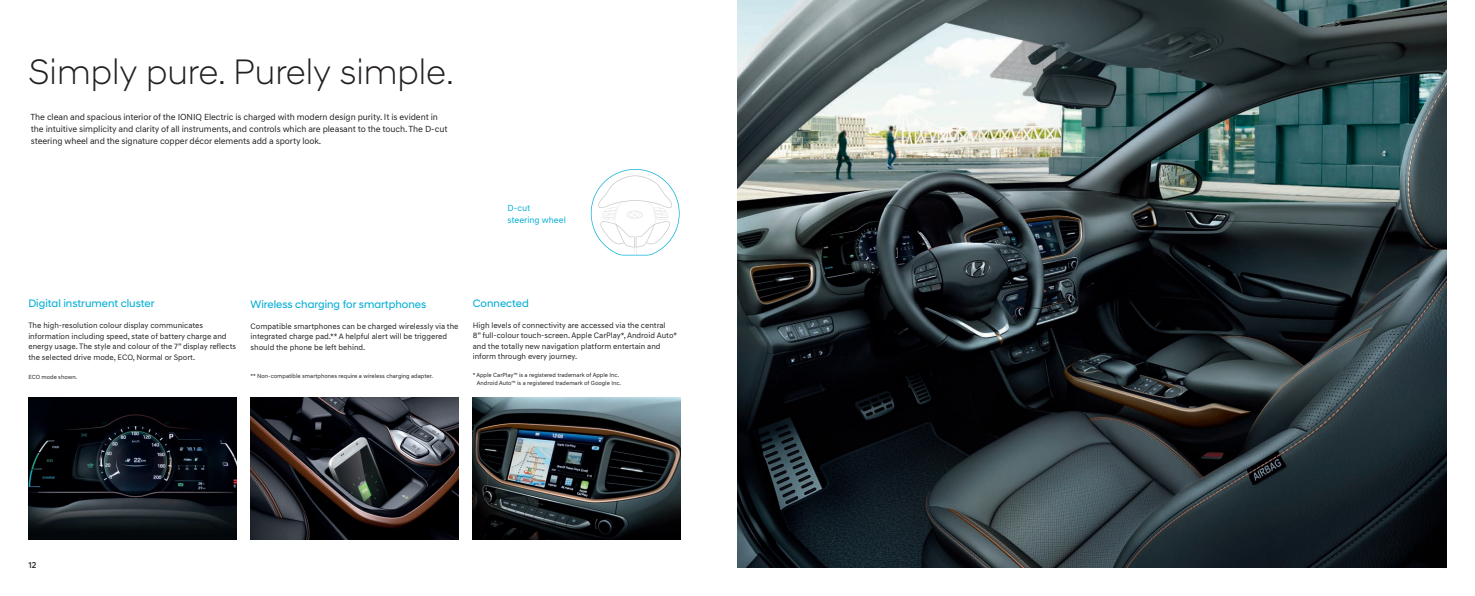
<style>
.page{position:relative;width:1475px;height:596px;background:#fff}
.page>*{position:absolute;margin:0;border:0;box-sizing:border-box;transform-origin:0 0}
.t1{font:300 36px "Hyundai Sans Head";color:#231f20}
.t2{font:11px "Hyundai Sans Head";color:#00aed5}
.t3{font:9px/11.7px "Hyundai Sans Text";letter-spacing:-.01em;color:#231f20}
.t4{font:9px/11.7px "Hyundai Sans Text";color:#00aed5}
.t5{font:500 9px "Hyundai Sans Text";color:#231f20}
.t6{font:8px/10.4px "Hyundai Sans Text";color:#231f20}
.t7{font:6px/7.8px "Hyundai Sans Text";color:#231f20}
</style>
<div class="page">
<img style="left:737px;top:0;width:709px;height:567px">
<img style="left:28px;top:397px;width:208px;height:142px">
<img style="left:250px;top:397px;width:208px;height:142px">
<img style="left:472px;top:397px;width:208px;height:142px">
<svg style="left:590px;top:169px;width:89px;height:86px"></svg>
<h1 class="t1" style="left:28px;top:50px;width:427px">Simply pure. Purely simple.</h1>
<p class="t3" style="left:31px;top:111px;width:418px">The clean and spacious interior of the IONIQ Electric is charged with modern design purity. It is evident in the intuitive simplicity and clarity of all instruments, and controls which are pleasant to the touch. The D-cut steering wheel and the signature copper décor elements add a sporty look.</p>
<p class="t4" style="left:507px;top:202px;width:60px">D-cut<br>steering wheel</p>
<h2 class="t2" style="left:28px;top:296px;width:128px">Digital instrument cluster</h2>
<p class="t6" style="left:28px;top:320px;width:209px">The high-resolution colour display communicates information including speed, state of battery charge and energy usage. The style and colour of the 7” display reflects the selected drive mode, ECO, Normal or Sport.</p>
<p class="t7" style="left:28px;top:372px;width:51px">ECO mode shown.</p>
<h2 class="t2" style="left:250px;top:297px;width:177px">Wireless charging for smartphones</h2>
<p class="t6" style="left:250px;top:320px;width:209px">Compatible smartphones can be charged wirelessly via the integrated charge pad.** A helpful alert will be triggered should the phone be left behind.</p>
<p class="t7" style="left:250px;top:372px;width:184px">** Non-compatible smartphones require a wireless charging adapter.</p>
<h2 class="t2" style="left:472px;top:296px;width:58px">Connected</h2>
<p class="t6" style="left:472px;top:320px;width:206px">High levels of connectivity are accessed via the central<br>8” full-colour touch-screen. Apple CarPlay*, Android Auto* and the totally new navigation platform entertain and inform through every journey.</p>
<p class="t7" style="left:477px;top:371px;width:146px;text-indent:-4px">* Apple CarPlay™ is a registered trademark of Apple Inc.<br>Android Auto™ is a registered trademark of Google Inc.</p>
<p class="t5" style="left:28px;top:558px;width:10px">12</p>
</div>
